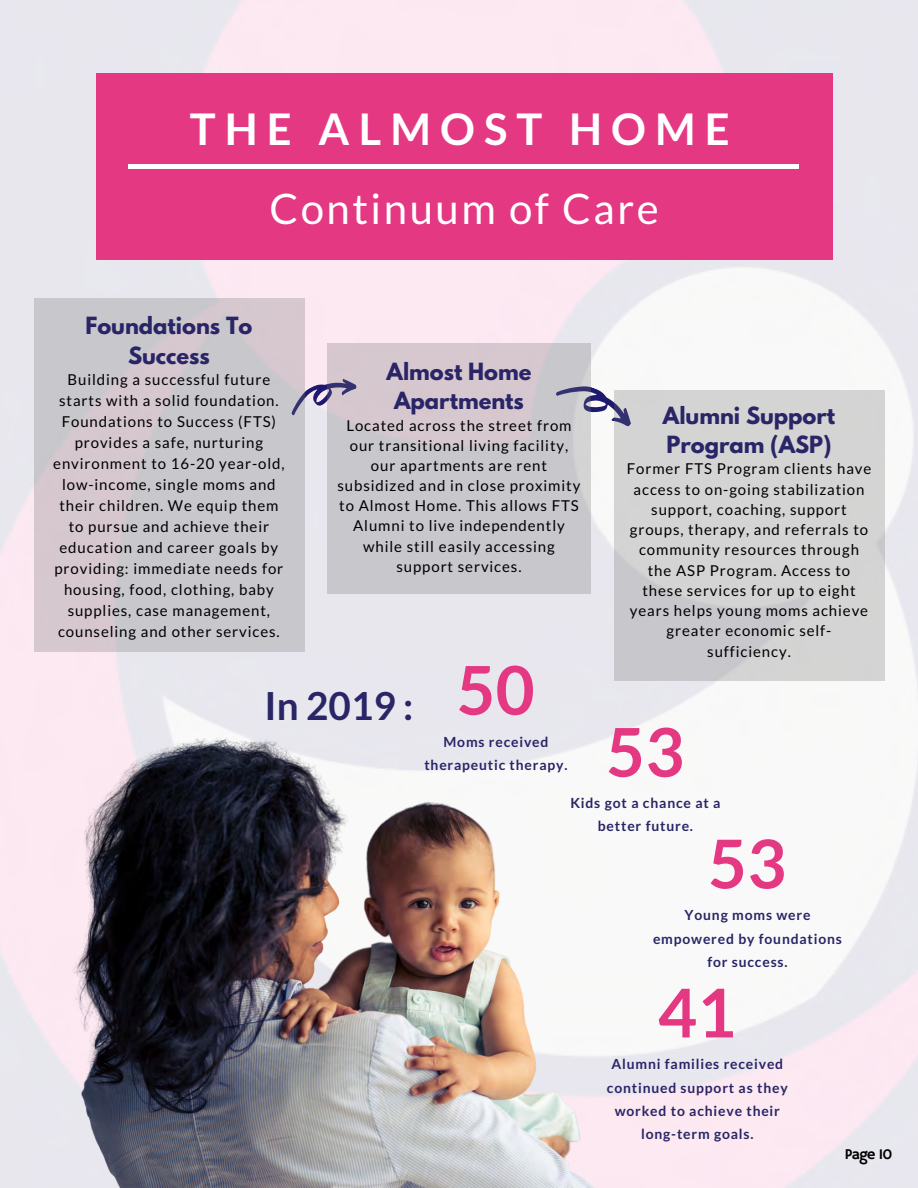
<style>
.page{position:relative;width:918px;height:1188px;background:#fff}
.page>*{position:absolute;margin:0;border:0;box-sizing:border-box;transform-origin:0 0}
.t1{font:700 67.35px "Lato";color:#e53883}
.t2{font:700 43.65px "Lato";letter-spacing:.21em;color:#fff}
.t3{font:42px "Lato";letter-spacing:.06em;color:#fff}
.t4{font:700 38.7px "Lato";color:#292567}
.t5{font:700 21px/29.2px "League Spartan";color:#292567;text-align:center}
.t6{font:15px/21px "Lato";letter-spacing:.06em;color:#000;text-align:center}
.t7{font:15px "Hammersmith One";letter-spacing:-.07em;color:#000}
.t8{font:700 13.95px/23.2px "Lato";letter-spacing:.06em;color:#292567;text-align:center}
</style>
<div class="page">
<img style="left:0;top:0;width:918px;height:1188px">
<div style="left:96px;top:74px;width:737px;height:185px;background:#e53883"></div>
<hr style="left:129px;top:165px;width:670px;height:3px;background:#fff">
<img style="left:48px;top:734px;width:582px;height:454px">
<svg style="left:305px;top:369px;width:22px;height:51px"></svg>
<svg style="left:591px;top:376px;width:47px;height:51px"></svg>
<div style="left:34px;top:299px;width:271px;height:353px;background:linear-gradient(to right,#d1c8ce,#c7c7cc)"></div>
<div style="left:327px;top:343px;width:264px;height:251px;background:linear-gradient(to right,#ccc6cc,#cac7cc)"></div>
<div style="left:614px;top:391px;width:271px;height:290px;background:linear-gradient(to right,#cdcdd0,#d6d6d5)"></div>
<h2 class="t2" style="left:190px;top:101px;width:541px">THE ALMOST HOME</h2>
<h3 class="t3" style="left:269px;top:182px;width:391px">Continuum of Care</h3>
<h3 class="t5" style="left:85px;top:314px;width:168px">Foundations To<br>Success</h3>
<p class="t6" style="left:53px;top:369px;width:233px">Building a successful future starts with a solid foundation.<br>Foundations to Success (FTS) provides a safe, nurturing environment to 16-20 year-old, low-income, single moms and their children. We equip them to pursue and achieve their education and career goals by providing: immediate needs for housing, food, clothing, baby supplies, case management, counseling and other services.</p>
<h3 class="t5" style="left:387px;top:360px;width:146px">Almost Home<br>Apartments</h3>
<p class="t6" style="left:338px;top:415px;width:244px;line-height:20.1px">Located across the street from our transitional living facility, our apartments are rent subsidized and in close proximity to Almost Home. This allows FTS<br>Alumni to live independently while still easily accessing support services.</p>
<h3 class="t5" style="left:663px;top:404px;width:174px;text-align:left">Alumni Support<br>Program (ASP)</h3>
<p class="t6" style="left:627px;top:458px;width:246px;line-height:20.2px">Former FTS Program clients have access to on-going stabilization support, coaching, support groups, therapy, and referrals to community resources through the ASP Program. Access to these services for up to eight years helps young moms achieve greater economic self&shy;sufficiency.</p>
<h3 class="t4" style="left:265px;top:681px;width:150px">In 2019 :</h3>
<h1 class="t1" style="left:457px;top:648px;width:80px">50</h1>
<p class="t8" style="left:424px;top:730px;width:145px">Moms received therapeutic therapy.</p>
<h1 class="t1" style="left:606px;top:710px;width:80px">53</h1>
<p class="t8" style="left:570px;top:790px;width:152px">Kids got a chance at a better future.</p>
<h1 class="t1" style="left:708px;top:822px;width:80px">53</h1>
<p class="t8" style="left:653px;top:903px;width:190px">Young moms were empowered by foundations for success.</p>
<h1 class="t1" style="left:658px;top:971px;width:80px">41</h1>
<p class="t8" style="left:607px;top:1052px;width:182px">Alumni families received continued support as they worked to achieve their long-term goals.</p>
<p class="t7" style="left:845px;top:1145px;width:49px">Page 10</p>
</div>
